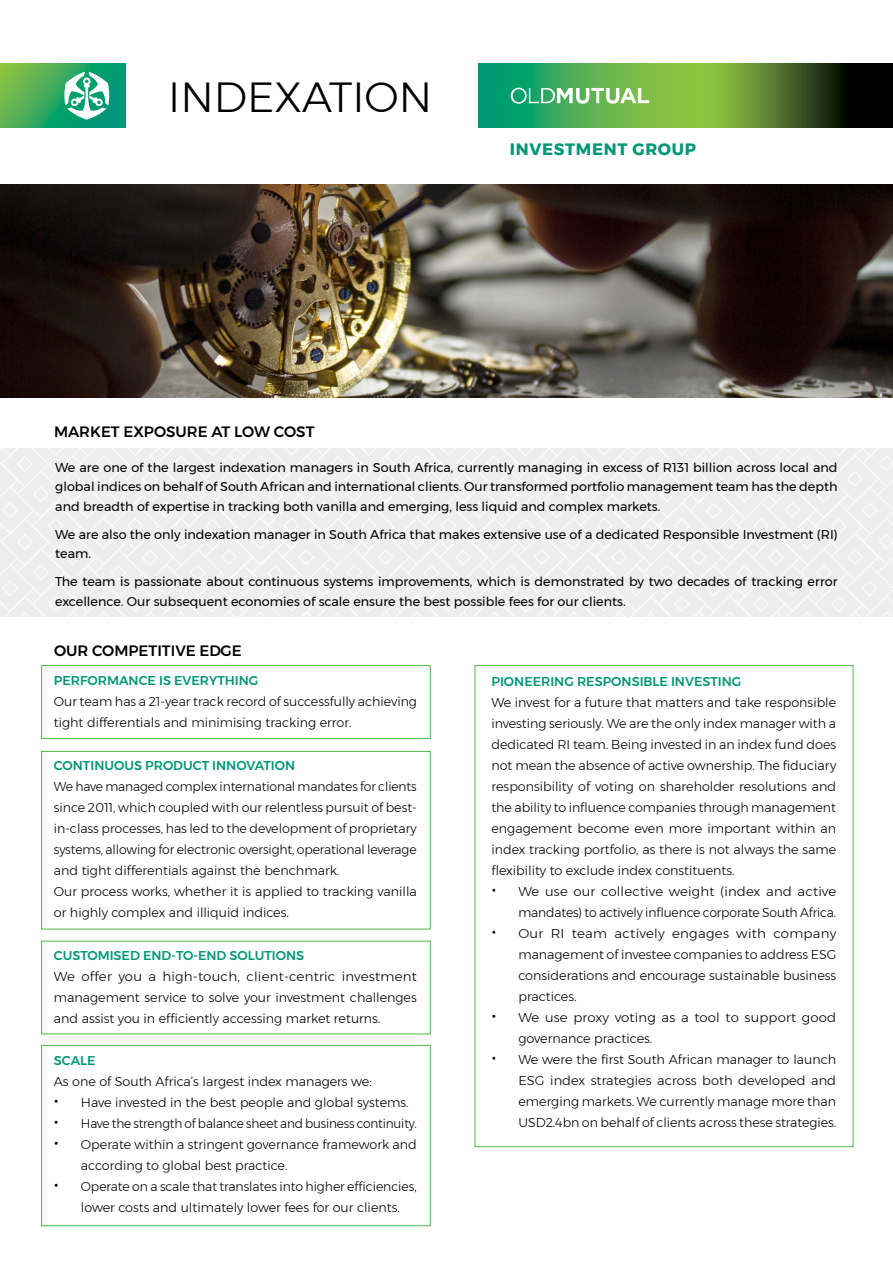
<style>
.page{position:relative;width:893px;height:1263px;background:#fff}
.page>*{position:absolute;margin:0;border:0;box-sizing:border-box;transform-origin:0 0}
.t1{font:300 42px "Montserrat";color:#000}
.t2{font:700 16.5px "Montserrat";letter-spacing:.04em;color:#009677}
.t3{font:500 15px "Montserrat";color:#000}
.t4{font:300 12.75px/21px "Montserrat";color:#000}
.t5{font:12.75px/19.5px "Montserrat";color:#000}
.t6{font:300 12.75px/21px "Montserrat";color:#000;text-align:justify;scale:1.05 1}
.t7{font:300 12.75px/21px "Montserrat";color:#000;text-align:right;scale:1.04 1}
.t8{font:500 12.75px "Montserrat";color:#009677}
.t9{font:300 12.75px "Montserrat";color:#000;scale:.95 1}
.s1{font-size:21px}
</style>
<div class="page">
<div style="left:41px;top:665px;width:389px;height:74px;border:1px solid #50b848"></div>
<div style="left:41px;top:751px;width:389px;height:178px;border:1px solid #50b848"></div>
<div style="left:41px;top:1045px;width:389px;height:181px;border:1px solid #50b848"></div>
<svg style="left:0;top:448px;width:893px;height:169px;fill:#eee"></svg>
<img style="left:0;top:185px;width:893px;height:213px">
<svg style="left:1px;top:64px;width:125px;height:64px;background:#38a95f"></svg>
<svg style="left:64px;top:72px;width:45px;height:48px"></svg>
<svg style="left:0;top:64px;width:1px;height:64px"></svg>
<svg style="left:479px;top:64px;width:413px;height:64px;background:#46843b"></svg>
<svg style="left:511px;top:88px;width:138px;height:16px"></svg>
<hr style="left:892px;top:64px;width:1px;height:64px;background:#000">
<h1 class="t1" style="left:168px;top:65px;width:265px">INDEXATION</h1>
<p class="t2" style="left:510px;top:136px;width:187px">INVESTMENT GROUP</p>
<p class="t3" style="left:54px;top:420px;width:262px">MARKET EXPOSURE AT LOW COST</p>
<p class="t5" style="left:55px;top:457px;width:784px;text-align:justify">We are one of the largest indexation managers in South Africa, currently managing in excess of R131 billion across local and global indices on behalf of South African and international clients. Our transformed portfolio management team has the depth and breadth of expertise in tracking both vanilla and emerging, less liquid and complex markets.</p>
<p class="t5" style="left:55px;top:524px;width:784px">We are also the only indexation manager in South Africa that makes extensive use of a dedicated Responsible Investment (RI) team.</p>
<p class="t5" style="left:55px;top:572px;width:784px">The team is passionate about continuous systems improvements, which is demonstrated by two decades of tracking error excellence. Our subsequent economies of scale ensure the best possible fees for our clients.</p>
<p class="t3" style="left:54px;top:639px;width:189px">OUR COMPETITIVE EDGE</p>
<p class="t8" style="left:54px;top:670px;width:206px">PERFORMANCE IS EVERYTHING</p>
<p class="t4" style="left:54px;top:691px;width:365px">Our team has a 21-year track record of successfully achieving tight differentials and minimising tracking error.</p>
<p class="t8" style="left:54px;top:756px;width:243px">CONTINUOUS PRODUCT INNOVATION</p>
<p class="t4" style="left:54px;top:776px;width:364px">We have managed complex international mandates for clients since 2011, which coupled with our relentless pursuit of best&shy;in-class processes, has led to the development of proprietary systems, allowing for electronic oversight, operational leverage and tight differentials against the benchmark.<br>Our process works, whether it is applied to tracking vanilla or highly complex and illiquid indices.</p>
<p class="t8" style="left:54px;top:946px;width:252px">CUSTOMISED END-TO-END SOLUTIONS</p>
<p class="t6" style="left:54px;top:966px;width:347px">We offer you a high-touch, client-centric investment management service to solve your investment challenges and assist you in efficiently accessing market returns.</p>
<p class="t8" style="left:54px;top:1050px;width:43px">SCALE</p>
<p class="t4" style="left:54px;top:1071px;width:319px">As one of South Africa’s largest index managers we:</p>
<p class="t4" style="left:54px;top:1092px;width:356px"><span class="s1">•</span> Have invested in the best people and global systems.</p>
<p class="t9" style="left:54px;top:1114px;width:384px"><span class="s1">•</span> Have the strength of balance sheet and business continuity.</p>
<p class="t4" style="left:81px;top:1134px;width:337px;text-indent:-27px"><span class="s1">•</span> Operate within a stringent governance framework and according to global best practice.</p>
<p class="t4" style="left:81px;top:1176px;width:337px;text-indent:-27px"><span class="s1">•</span> Operate on a scale that translates into higher efficiencies, lower costs and ultimately lower fees for our clients.</p>
<p class="t8" style="left:491px;top:671px;width:251px">PIONEERING RESPONSIBLE INVESTING</p>
<p class="t4" style="left:491px;top:691px;width:346px;text-align:justify">We invest for a future that matters and take responsible investing seriously. We are the only index manager with a dedicated RI team. Being invested in an index fund does not mean the absence of active ownership. The fiduciary responsibility of voting on shareholder resolutions and the ability to influence companies through management engagement become even more important within an index tracking portfolio, as there is not always the same flexibility to exclude index constituents.</p>
<p class="t7" style="left:491px;top:881px;width:333px"><span class="s1">•</span> We use our collective weight (index and active mandates) to actively influence corporate South Africa.</p>
<p class="t6" style="left:518px;top:923px;width:304px;text-indent:-27px"><span class="s1">•</span> Our RI team actively engages with company management of investee companies to address ESG considerations and encourage sustainable business practices.</p>
<p class="t7" style="left:518px;top:1007px;width:307px;text-align:left;text-indent:-27px"><span class="s1">•</span> We use proxy voting as a tool to support good governance practices.</p>
<p class="t4" style="left:518px;top:1049px;width:319px;text-align:justify;text-indent:-27px"><span class="s1">•</span> We were the first South African manager to launch ESG index strategies across both developed and emerging markets. We currently manage more than USD2.4bn on behalf of clients across these strategies.</p>
</div>
